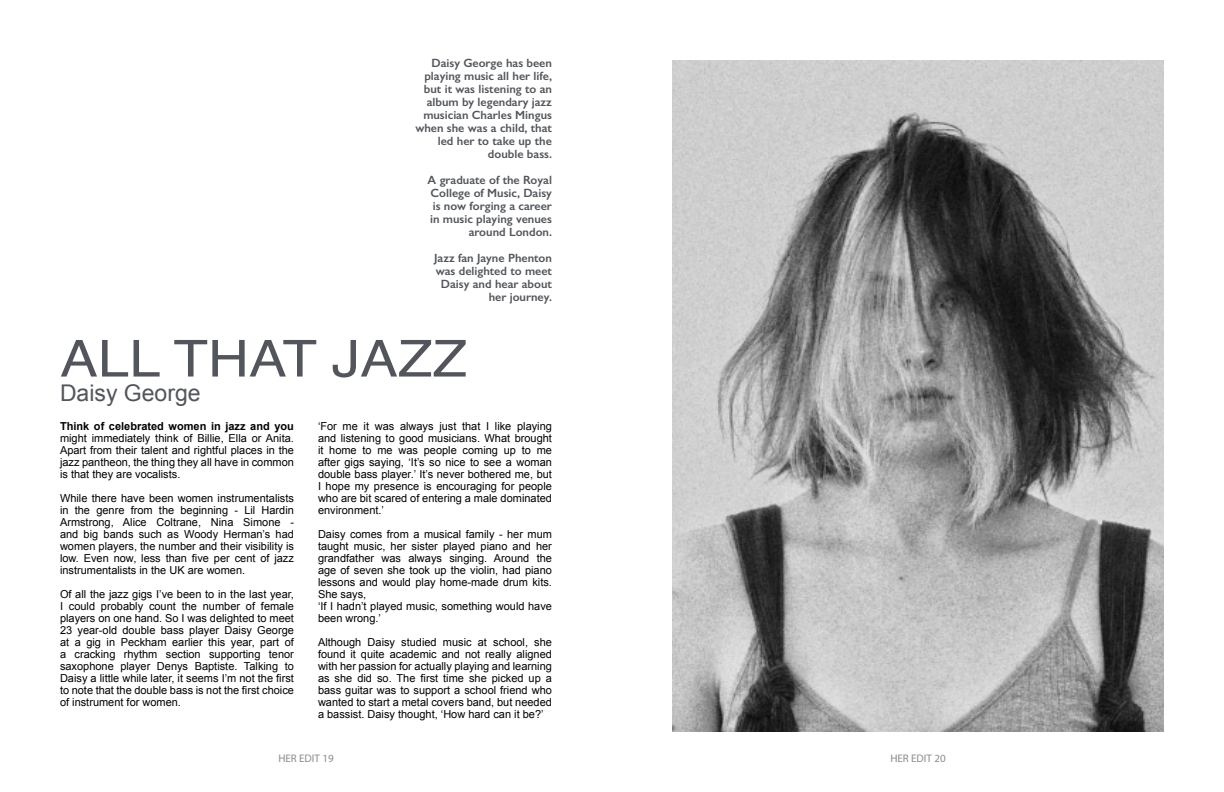
<style>
.page{position:relative;width:1224px;height:792px;background:#fff}
.page>*{position:absolute;margin:0;border:0;box-sizing:border-box;transform-origin:0 0}
.t1{font:51px "Helvetica";color:#52555b;scale:1.11 1}
.t2{font:23px "Arial";color:#52555b}
.t3{font:600 12px/13px "Gill Sans";color:#52555b;text-align:right}
.t4{font:11px/12px "Arial";color:#000;text-align:justify}
.t5{font:700 11px "Arial";color:#000}
.t6{font:11px "Myriad Pro";color:#8a8c8e}
</style>
<div class="page">
<img style="left:672px;top:60px;width:492px;height:672px">
<p class="t3" style="left:415px;top:56px;width:138px">Daisy George has been playing music all her life, but it was listening to an album by legendary jazz musician Charles Mingus when she was a child, that led her to take up the double bass.</p>
<p class="t3" style="left:428px;top:173px;width:126px">A graduate of the Royal<br>College of Music, Daisy is now forging a career in music playing venues around London.</p>
<p class="t3" style="left:434px;top:251px;width:119px">Jazz fan Jayne Phenton was delighted to meet<br>Daisy and hear about her journey.</p>
<h1 class="t1" style="left:60px;top:319px;width:368px">ALL THAT JAZZ</h1>
<h2 class="t2" style="left:60px;top:378px;width:142px">Daisy George</h2>
<p class="t5" style="left:60px;top:419px;width:236px">Think of celebrated women in jazz and you</p>
<p class="t4" style="left:60px;top:433px;width:235px">might immediately think of Billie, Ella or Anita.<br>Apart from their talent and rightful places in the jazz pantheon, the thing they all have in common is that they are vocalists.</p>
<p class="t4" style="left:60px;top:493px;width:236px">While there have been women instrumentalists in the genre from the beginning - Lil Hardin Armstrong, Alice Coltrane, Nina Simone - and big bands such as Woody Herman’s had women players, the number and their visibility is low. Even now, less than five per cent of jazz instrumentalists in the UK are women.</p>
<p class="t4" style="left:60px;top:589px;width:236px">Of all the jazz gigs I’ve been to in the last year, I could probably count the number of female players on one hand. So I was delighted to meet 23 year-old double bass player Daisy George at a gig in Peckham earlier this year, part of a cracking rhythm section supporting tenor saxophone player Denys Baptiste. Talking to Daisy a little while later, it seems I’m not the first to note that the double bass is not the first choice of instrument for women.</p>
<p class="t4" style="left:318px;top:421px;width:235px">‘For me it was always just that I like playing and listening to good musicians. What brought it home to me was people coming up to me after gigs saying, ‘It’s so nice to see a woman double bass player.’ It’s never bothered me, but I hope my presence is encouraging for people who are bit scared of entering a male dominated environment.’</p>
<p class="t4" style="left:318px;top:529px;width:236px;text-align:left">Daisy comes from a musical family - her mum taught music, her sister played piano and her grandfather was always singing. Around the age of seven she took up the violin, had piano lessons and would play home-made drum kits.<br>She says,<br>‘If I hadn’t played music, something would have been wrong.’</p>
<p class="t4" style="left:318px;top:637px;width:236px">Although Daisy studied music at school, she found it quite academic and not really aligned with her passion for actually playing and learning as she did so. The first time she picked up a bass guitar was to support a school friend who wanted to start a metal covers band, but needed a bassist. Daisy thought, ‘How hard can it be?’</p>
<p class="t6" style="left:278px;top:751px;width:57px">HER EDIT 19</p>
<p class="t6" style="left:890px;top:751px;width:57px">HER EDIT 20</p>
</div>
